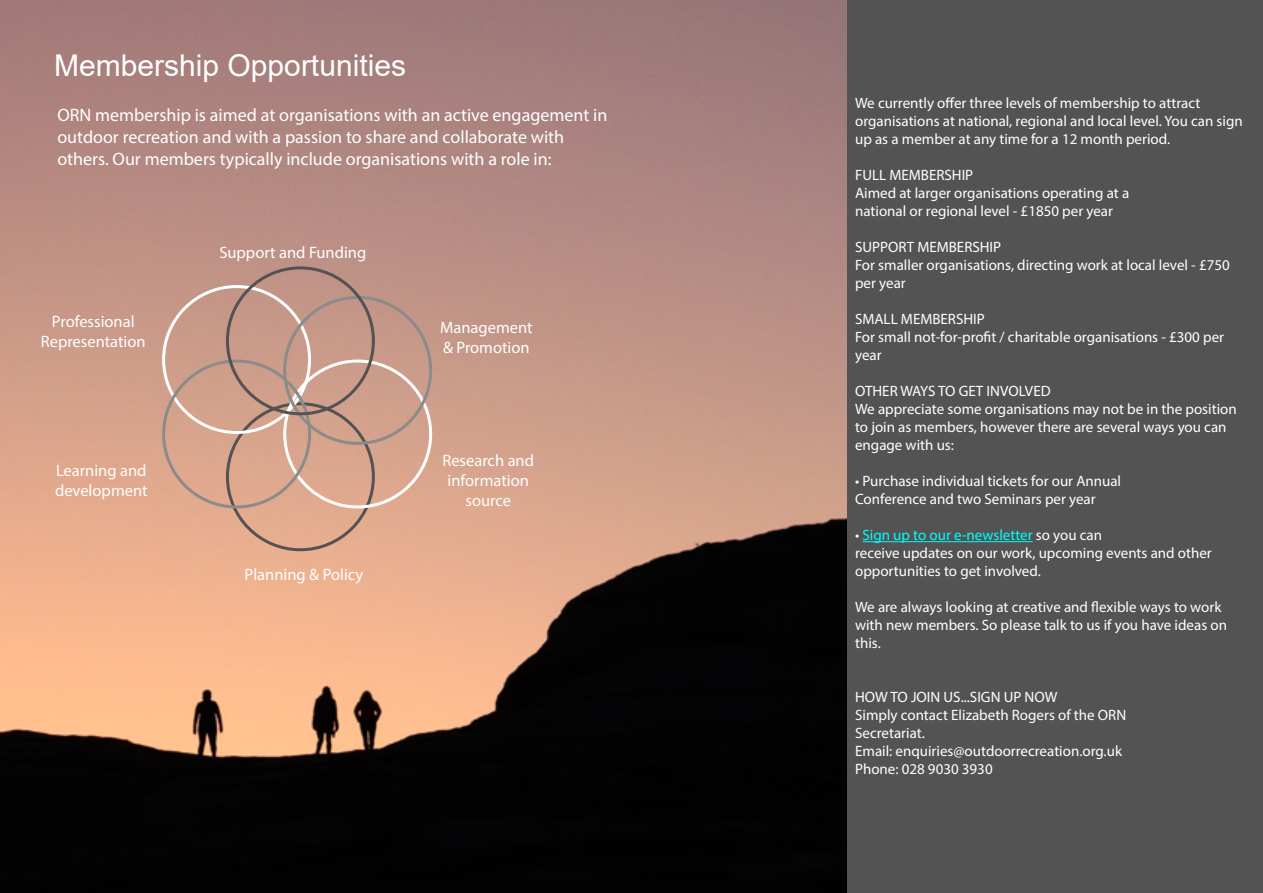
<style>
.page{position:relative;width:1263px;height:893px;background:#fff}
.page>*{position:absolute;margin:0;border:0;box-sizing:border-box;transform-origin:0 0}
.t1{font:30px "Arial";color:#fff}
.t2{font:18px/21.6px "Myriad Pro";color:#fff}
.t3{font:16.5px/19.8px "Myriad Pro";color:#fff}
.t4{font:15px/18px "Myriad Pro";color:#fff}
.s1{color:#0ff}
</style>
<div class="page">
<img style="left:0;top:0;width:848px;height:893px">
<div style="left:848px;top:0;width:415px;height:893px;background:#535353"></div>
<hr style="left:862px;top:541px;width:171px;height:1px;background:#0ff">
<div style="left:226px;top:402px;width:149px;height:149px;border:3px solid #535353;border-radius:50%"></div>
<div style="left:283px;top:360px;width:149px;height:148px;border:3px solid #fff;border-radius:50%"></div>
<div style="left:162px;top:285px;width:149px;height:149px;border:3px solid #fff;border-radius:50%"></div>
<div style="left:283px;top:296px;width:149px;height:149px;border:3px solid #8b8b8a;border-radius:50%"></div>
<div style="left:162px;top:360px;width:149px;height:148px;border:3px solid #8b8b8a;border-radius:50%"></div>
<div style="left:226px;top:266px;width:149px;height:149px;border:3px solid #535353;border-radius:50%"></div>
<h1 class="t1" style="left:54px;top:45px;width:353px">Membership Opportunities</h1>
<p class="t2" style="left:57px;top:104px;width:551px">ORN membership is aimed at organisations with an active engagement in outdoor recreation and with a passion to share and collaborate with others. Our members typically include organisations with a role in:</p>
<p class="t3" style="left:41px;top:311px;width:106px;text-align:center">Professional<br>Representation</p>
<p class="t3" style="left:55px;top:460px;width:94px">Learning and development</p>
<p class="t3" style="left:219px;top:242px;width:148px">Support and Funding</p>
<p class="t3" style="left:245px;top:564px;width:120px">Planning &amp; Policy</p>
<p class="t3" style="left:440px;top:317px;width:94px">Management &amp; Promotion</p>
<p class="t3" style="left:442px;top:450px;width:93px;text-align:center">Research and information source</p>
<p class="t4" style="left:855px;top:94px;width:389px">We currently offer three levels of membership to attract organisations at national, regional and local level. You can sign up as a member at any time for a 12 month period.</p>
<p class="t4" style="left:855px;top:166px;width:276px">FULL MEMBERSHIP<br>Aimed at larger organisations operating at a national or regional level - £1850 per year</p>
<p class="t4" style="left:855px;top:238px;width:376px">SUPPORT MEMBERSHIP<br>For smaller organisations, directing work at local level - £750 per year</p>
<p class="t4" style="left:855px;top:310px;width:370px">SMALL MEMBERSHIP<br>For small not-for-profit / charitable organisations - £300 per year</p>
<p class="t4" style="left:855px;top:382px;width:383px">OTHER WAYS TO GET INVOLVED<br>We appreciate some organisations may not be in the position to join as members, however there are several ways you can engage with us:</p>
<p class="t4" style="left:855px;top:472px;width:268px">• Purchase individual tickets for our Annual<br>Conference and two Seminars per year</p>
<p class="t4" style="left:855px;top:526px;width:358px">• <span class="s1">Sign up to our e-newsletter</span> so you can<br>receive updates on our work, upcoming events and other opportunities to get involved.</p>
<p class="t4" style="left:855px;top:598px;width:373px">We are always looking at creative and flexible ways to work with new members. So please talk to us if you have ideas on this.</p>
<p class="t4" style="left:855px;top:688px;width:273px">HOW TO JOIN US...SIGN UP NOW<br>Simply contact Elizabeth Rogers of the ORN<br>Secretariat.<br>Email: enquiries@outdoorrecreation.org.uk<br>Phone: 028 9030 3930</p>
</div>
